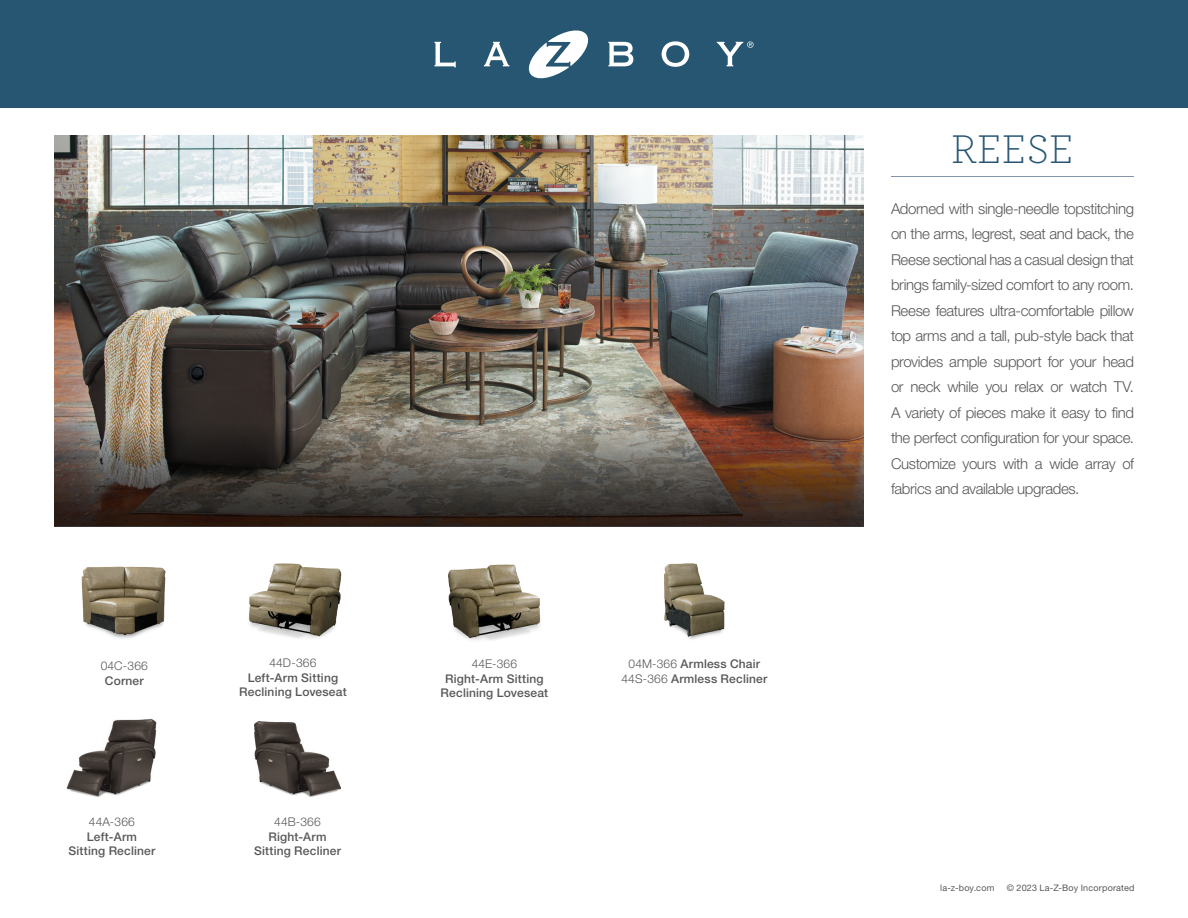
<style>
.page{position:relative;width:1188px;height:918px;background:#fff}
.page>*{position:absolute;margin:0;border:0;box-sizing:border-box;transform-origin:0 0}
.Product_Name{font:300 42px "Archer";letter-spacing:.01em;color:#275673}
.Product_Intro{font:300 15px/25.5px "Helvetica Neue LT Std";letter-spacing:-.025em;color:#57585a;text-align:justify}
.Product_Numbers_Fron{font:500 12px/14.4px "Helvetica Neue LT Std";letter-spacing:.015em;color:#57585a;text-align:center}
.Product_Numbers_Fron-2{font:300 12px "Helvetica Neue LT Std";letter-spacing:.015em;color:#57585a}
.Copyright{font:9px "Helvetica Neue LT Std";letter-spacing:.025em;color:#57585a}
.s1{font-weight:300}
</style>
<div class="page">
<img style="left:254px;top:721px;width:87px;height:76px">
<img style="left:67px;top:718px;width:90px;height:79px">
<hr style="left:891px;top:176px;width:243px;height:1px;background:#8495a9">
<img style="left:54px;top:135px;width:810px;height:288px">
<svg style="left:54px;top:423px;width:810px;height:103px;background:#54473e"></svg>
<div style="left:0;top:0;width:1188px;height:108px;background:#275673"></div>
<svg style="left:434px;top:42px;width:22px;height:25px"></svg>
<svg style="left:484px;top:42px;width:25px;height:24px"></svg>
<svg style="left:528px;top:30px;width:61px;height:49px"></svg>
<svg style="left:608px;top:42px;width:25px;height:24px"></svg>
<svg style="left:662px;top:41px;width:27px;height:26px"></svg>
<svg style="left:717px;top:41px;width:37px;height:25px"></svg>
<img style="left:664px;top:563px;width:61px;height:76px">
<img style="left:448px;top:564px;width:93px;height:77px">
<img style="left:249px;top:563px;width:93px;height:76px">
<img style="left:81px;top:566px;width:85px;height:73px">
<p class="Product_Numbers_Fron-2" style="left:101px;top:659px;width:49px">04C-366</p>
<p class="Product_Numbers_Fron" style="left:105px;top:673px;width:40px">Corner</p>
<p class="Product_Numbers_Fron-2" style="left:89px;top:815px;width:48px">44A-366</p>
<p class="Product_Numbers_Fron" style="left:68px;top:829px;width:88px">Left-Arm<br>Sitting Recliner</p>
<p class="Product_Numbers_Fron" style="left:239px;top:656px;width:109px"><span class="s1">44D-366<br></span>Left-Arm Sitting<br>Reclining Loveseat</p>
<p class="Product_Numbers_Fron-2" style="left:274px;top:815px;width:48px">44B-366</p>
<p class="Product_Numbers_Fron" style="left:254px;top:829px;width:88px">Right-Arm<br>Sitting Recliner</p>
<p class="Product_Numbers_Fron" style="left:441px;top:657px;width:109px"><span class="s1">44E-366<br></span>Right-Arm Sitting<br>Reclining Loveseat</p>
<p class="Product_Numbers_Fron" style="left:629px;top:657px;width:133px"><span class="s1">04M-366</span> Armless Chair</p>
<p class="Product_Numbers_Fron" style="left:621px;top:671px;width:147px"><span class="s1">44S-366</span> Armless Recliner</p>
<p class="Product_Name" style="left:951px;top:121px;width:124px">REESE</p>
<p class="Product_Intro" style="left:891px;top:196px;width:245px">Adorned with single-needle topstitching on the arms, legrest, seat and back, the Reese sectional has a casual design that brings family-sized comfort to any room.<br>Reese features ultra-comfortable pillow top arms and a tall, pub-style back that provides ample support for your head or neck while you relax or watch TV.<br>A variety of pieces make it easy to find the perfect configuration for your space.<br>Customize yours with a wide array of fabrics and available upgrades.</p>
<p class="Copyright" style="left:940px;top:882px;width:56px">la-z-boy.com</p>
<p class="Copyright" style="left:1007px;top:882px;width:129px">© 2023 La-Z-Boy Incorporated</p>
</div>
